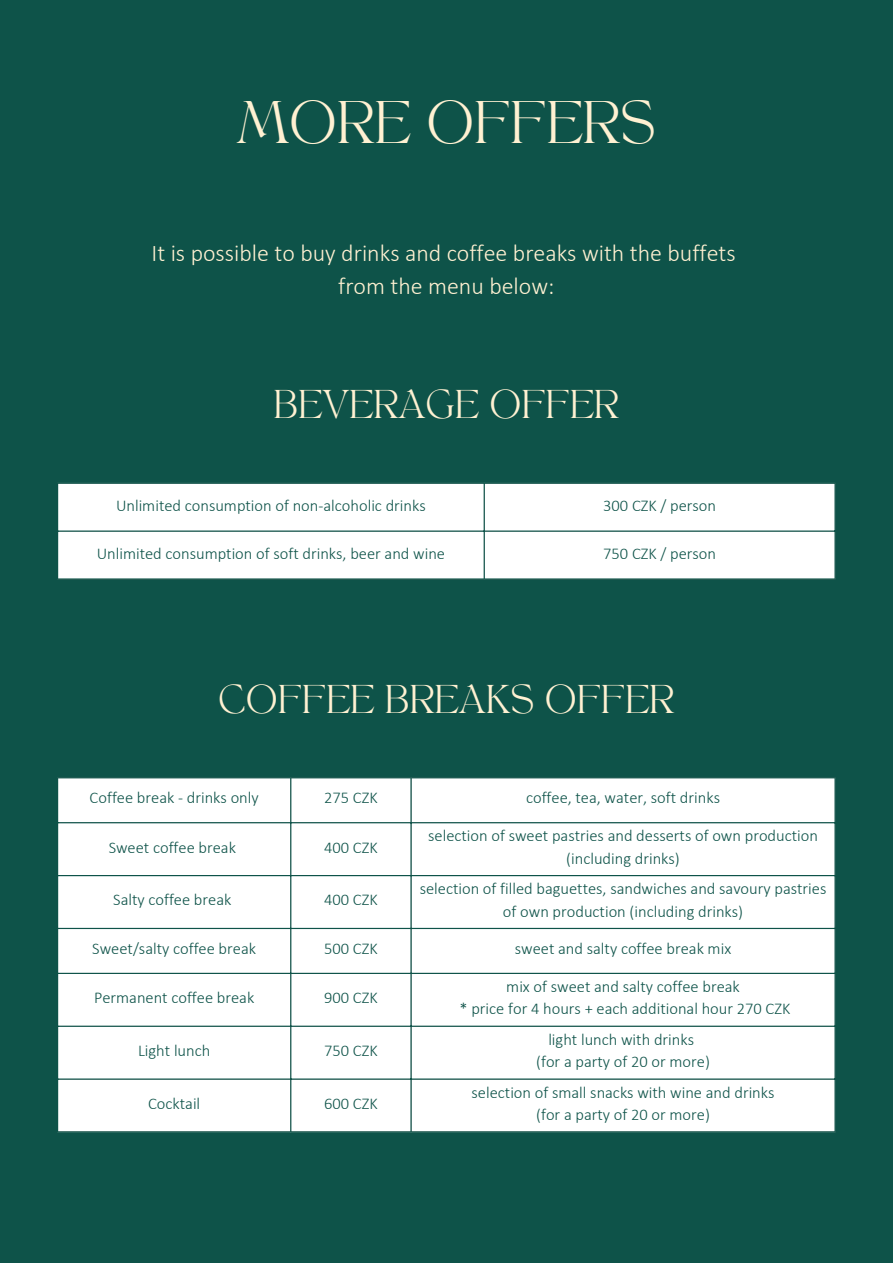
<style>
.page{position:relative;width:893px;height:1264px;background:#fff}
.page>*{position:absolute;margin:0;border:0;box-sizing:border-box;transform-origin:0 0}
.t1{font:42px "TANAEGEAN";color:#fff1d2}
.t2{font:28.05px "TANAEGEAN";color:#fff1d2}
.t3{font:300 24px "Calibri";color:#fff1d2}
.t4{font:300 16.5px/22.5px "Calibri";color:#0e5349;text-align:center}
</style>
<div class="page">
<div style="left:0;top:0;width:892px;height:1262px;background:#0e5349"></div>
<div style="left:58px;top:778px;width:776px;height:353px;background:#fff"></div>
<hr style="left:290px;top:778px;width:1px;height:353px;background:#0e5349">
<hr style="left:410px;top:778px;width:1px;height:353px;background:#0e5349">
<hr style="left:57px;top:822px;width:778px;height:1px;background:#0e5349">
<hr style="left:57px;top:875px;width:778px;height:1px;background:#0e5349">
<hr style="left:57px;top:927px;width:778px;height:2px;background:#0e5349">
<hr style="left:57px;top:972px;width:778px;height:2px;background:#0e5349">
<hr style="left:57px;top:1025px;width:778px;height:1px;background:#0e5349">
<hr style="left:57px;top:1078px;width:778px;height:1px;background:#0e5349">
<div style="left:58px;top:484px;width:776px;height:94px;background:#fff"></div>
<hr style="left:483px;top:484px;width:2px;height:94px;background:#0e5349">
<hr style="left:57px;top:530px;width:778px;height:1px;background:#0e5349">
<p class="t1" style="left:237px;top:98px;width:420px">MORE OFFERS</p>
<p class="t3" style="left:151px;top:243px;width:585px">It is possible to buy drinks and coffee breaks with the buffets</p>
<p class="t3" style="left:338px;top:276px;width:218px">from the menu below:</p>
<p class="t2" style="left:273px;top:388px;width:347px">BEVERAGE OFFER</p>
<p class="t4" style="left:116px;top:495px;width:311px">Unlimited consumption of non-alcoholic drinks</p>
<p class="t4" style="left:603px;top:495px;width:114px">300 CZK / person</p>
<p class="t4" style="left:97px;top:543px;width:350px">Unlimited consumption of soft drinks, beer and wine</p>
<p class="t4" style="left:603px;top:543px;width:114px">750 CZK / person</p>
<p class="t2" style="left:218px;top:682px;width:457px">COFFEE BREAKS OFFER</p>
<p class="t4" style="left:90px;top:787px;width:170px">Coffee break - drinks only</p>
<p class="t4" style="left:324px;top:787px;width:55px">275 CZK</p>
<p class="t4" style="left:526px;top:787px;width:195px">coffee, tea, water, soft drinks</p>
<p class="t4" style="left:109px;top:837px;width:129px">Sweet coffee break</p>
<p class="t4" style="left:324px;top:837px;width:55px">400 CZK</p>
<p class="t4" style="left:428px;top:826px;width:391px">selection of sweet pastries and desserts of own production (including drinks)</p>
<p class="t4" style="left:113px;top:890px;width:120px">Salty coffee break</p>
<p class="t4" style="left:324px;top:890px;width:55px">400 CZK</p>
<p class="t4" style="left:419px;top:878px;width:408px">selection of filled baguettes, sandwiches and savoury pastries of own production (including drinks)</p>
<p class="t4" style="left:92px;top:938px;width:165px">Sweet/salty coffee break</p>
<p class="t4" style="left:324px;top:938px;width:55px">500 CZK</p>
<p class="t4" style="left:515px;top:938px;width:218px">sweet and salty coffee break mix</p>
<p class="t4" style="left:94px;top:987px;width:162px">Permanent coffee break</p>
<p class="t4" style="left:324px;top:987px;width:55px">900 CZK</p>
<p class="t4" style="left:506px;top:976px;width:235px">mix of sweet and salty coffee break</p>
<p class="t4" style="left:459px;top:999px;width:332px">* price for 4 hours + each additional hour 270 CZK</p>
<p class="t4" style="left:138px;top:1040px;width:74px">Light lunch</p>
<p class="t4" style="left:324px;top:1040px;width:55px">750 CZK</p>
<p class="t4" style="left:148px;top:1093px;width:54px">Cocktail</p>
<p class="t4" style="left:324px;top:1093px;width:55px">600 CZK</p>
<p class="t4" style="left:548px;top:1029px;width:147px">light lunch with drinks</p>
<p class="t4" style="left:536px;top:1051px;width:175px">(for a party of 20 or more)</p>
<p class="t4" style="left:471px;top:1082px;width:304px">selection of small snacks with wine and drinks</p>
<p class="t4" style="left:536px;top:1104px;width:175px">(for a party of 20 or more)</p>
</div>
